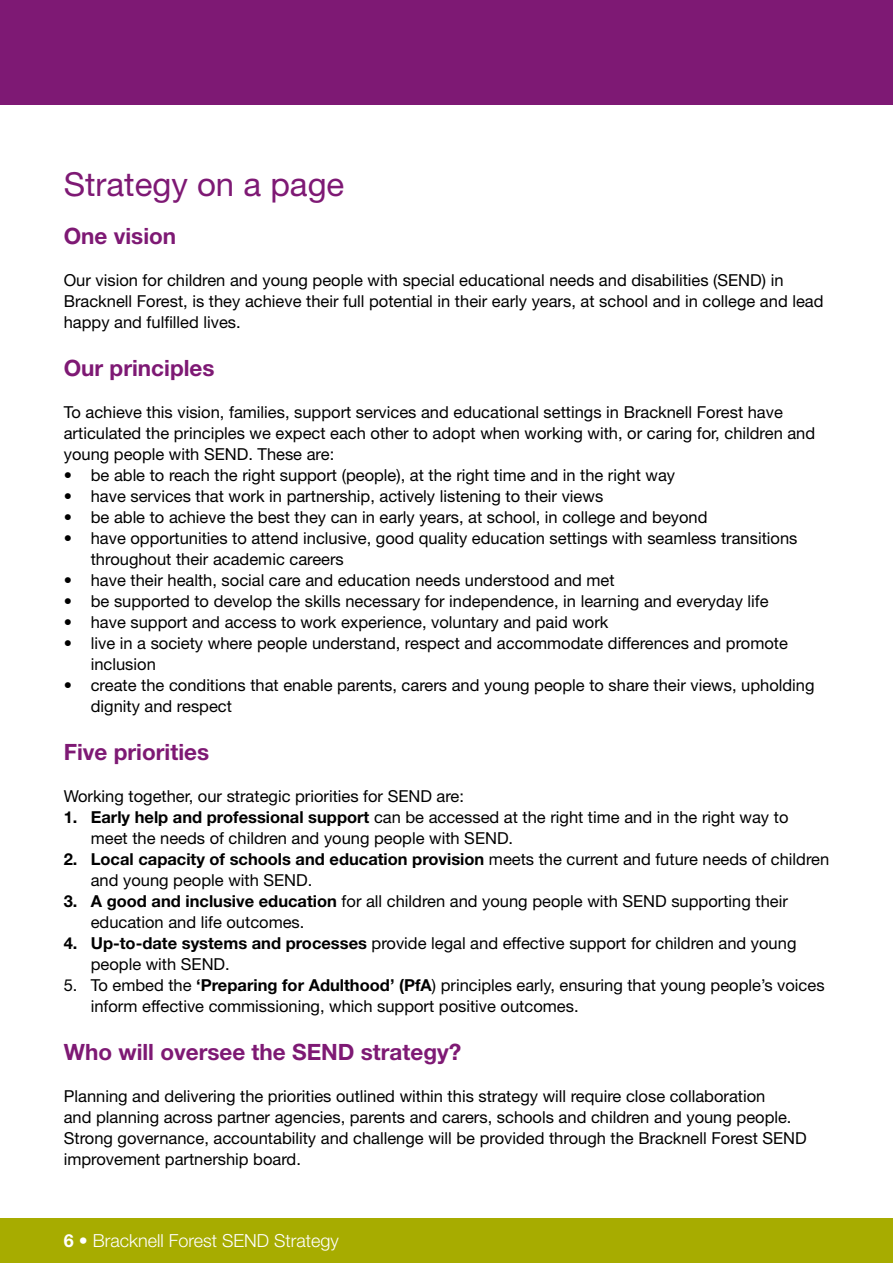
<style>
.page{position:relative;width:893px;height:1263px;background:#fff}
.page>*{position:absolute;margin:0;border:0;box-sizing:border-box;transform-origin:0 0}
.Page_heading{font:33px "Helvetica Neue";color:#7e1974}
.Sub_heading{font:700 22.5px "Helvetica Neue";color:#7e1974}
.t1{font:300 18px "Helvetica Neue";color:#fff}
.Body{font:16.5px/21px "Helvetica Neue";color:#000}
.s1{font-weight:700}
</style>
<div class="page">
<div style="left:0;top:1218px;width:893px;height:45px;background:#a7ac00"></div>
<div style="left:0;top:0;width:893px;height:104px;background:#7e1974"></div>
<p class="Page_heading" style="left:64px;top:165px;width:282px">Strategy on a page</p>
<p class="Sub_heading" style="left:64px;top:222px;width:114px">One vision</p>
<p class="Body" style="left:64px;top:269px;width:761px">Our vision for children and young people with special educational needs and disabilities (SEND) in<br>Bracknell Forest, is they achieve their full potential in their early years, at school and in college and lead happy and fulfilled lives.</p>
<p class="Sub_heading" style="left:64px;top:354px;width:152px">Our principles</p>
<p class="Body" style="left:64px;top:401px;width:753px">To achieve this vision, families, support services and educational settings in Bracknell Forest have articulated the principles we expect each other to adopt when working with, or caring for, children and young people with SEND. These are:</p>
<p class="Body" style="left:64px;top:464px;width:613px">• be able to reach the right support (people), at the right time and in the right way</p>
<p class="Body" style="left:64px;top:485px;width:541px">• have services that work in partnership, actively listening to their views</p>
<p class="Body" style="left:64px;top:506px;width:645px">• be able to achieve the best they can in early years, at school, in college and beyond</p>
<p class="Body" style="left:91px;top:527px;width:708px;text-indent:-27px">• have opportunities to attend inclusive, good quality education settings with seamless transitions throughout their academic careers</p>
<p class="Body" style="left:64px;top:569px;width:552px">• have their health, social care and education needs understood and met</p>
<p class="Body" style="left:64px;top:590px;width:706px">• be supported to develop the skills necessary for independence, in learning and everyday life</p>
<p class="Body" style="left:64px;top:611px;width:546px">• have support and access to work experience, voluntary and paid work</p>
<p class="Body" style="left:91px;top:632px;width:699px;text-indent:-27px">• live in a society where people understand, respect and accommodate differences and promote inclusion</p>
<p class="Body" style="left:91px;top:674px;width:725px;text-indent:-27px">• create the conditions that enable parents, carers and young people to share their views, upholding dignity and respect</p>
<p class="Sub_heading" style="left:64px;top:738px;width:147px">Five priorities</p>
<p class="Body" style="left:64px;top:785px;width:402px">Working together, our strategic priorities for SEND are:</p>
<p class="Body" style="left:91px;top:806px;width:699px;text-indent:-27px"><span class="s1">1. Early help and professional support</span> can be accessed at the right time and in the right way to meet the needs of children and young people with SEND.</p>
<p class="Body" style="left:91px;top:848px;width:740px;text-indent:-27px"><span class="s1">2. Local capacity of schools and education provision</span> meets the current and future needs of children and young people with SEND.</p>
<p class="Body" style="left:91px;top:890px;width:699px;text-indent:-27px"><span class="s1">3. A good and inclusive education</span> for all children and young people with SEND supporting their education and life outcomes.</p>
<p class="Body" style="left:91px;top:932px;width:707px;text-indent:-27px"><span class="s1">4. Up-to-date systems and processes</span> provide legal and effective support for children and young people with SEND.</p>
<p class="Body" style="left:91px;top:974px;width:735px;text-indent:-27px">5. To embed the <span class="s1">‘Preparing for Adulthood’ (PfA</span>) principles early, ensuring that young people’s voices inform effective commissioning, which support positive outcomes.</p>
<p class="Sub_heading" style="left:64px;top:1038px;width:399px">Who will oversee the SEND strategy?</p>
<p class="Body" style="left:64px;top:1085px;width:744px">Planning and delivering the priorities outlined within this strategy will require close collaboration<br>and planning across partner agencies, parents and carers, schools and children and young people.<br>Strong governance, accountability and challenge will be provided through the Bracknell Forest SEND improvement partnership board.</p>
<p class="t1" style="left:64px;top:1230px;width:277px"><span class="s1">6</span> • Bracknell Forest SEND Strategy</p>
</div>
